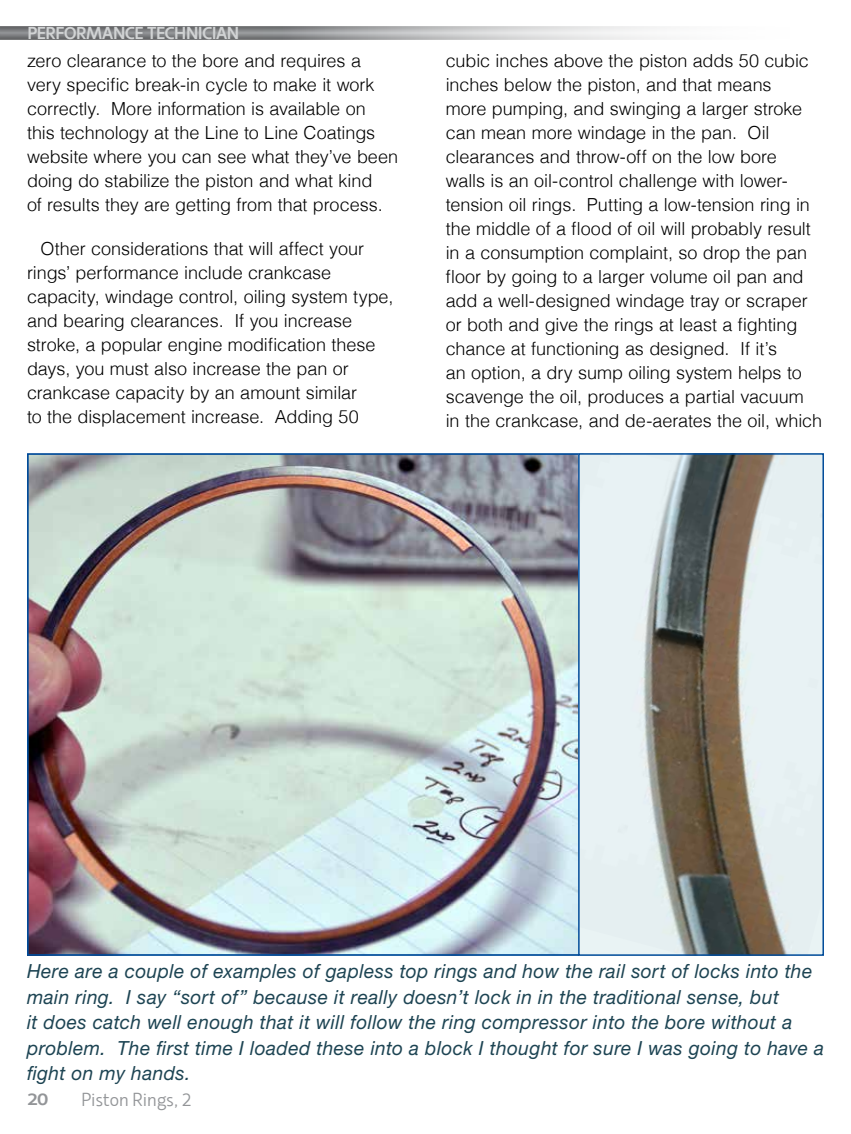
<style>
.page{position:relative;width:851px;height:1134px;background:#fff}
.page>*{position:absolute;margin:0;border:0;box-sizing:border-box;transform-origin:0 0}
.t1{font:italic 19.5px/25.5px "Helvetica Neue";letter-spacing:.02em;color:#1d4453}
.t2{font:300 18px/24px "Helvetica";letter-spacing:-.005em;color:#000}
.t3{font:300 18px "Machinato";letter-spacing:-.03em;color:#939598}
.t4{font:700 16.5px "Machinato";letter-spacing:-.01em;color:#d1d3d4}
.t5{font:700 16.5px "Machinato";color:#939598;scale:1.1 1}
</style>
<div class="page">
<div style="left:0;top:26px;width:825px;height:14px;background:#000;opacity:.5"></div>
<img style="left:30px;top:456px;width:548px;height:497px">
<img style="left:581px;top:456px;width:240px;height:497px">
<div style="left:578px;top:453px;width:246px;height:503px;border:2px solid #004b99"></div>
<p class="t4" style="left:27px;top:22px;width:213px">PERFORMANCE TECHNICIAN</p>
<p class="t2" style="left:27px;top:48px;width:372px">zero clearance to the bore and requires a very specific break-in cycle to make it work correctly. More information is available on<br>this technology at the Line to Line Coatings website where you can see what they’ve been doing do stabilize the piston and what kind<br>of results they are getting from that process.</p>
<p class="t2" style="left:27px;top:237px;width:368px;text-indent:14px">Other considerations that will affect your rings’ performance include crankcase capacity, windage control, oiling system type, and bearing clearances. If you increase stroke, a popular engine modification these days, you must also increase the pan or crankcase capacity by an amount similar<br>to the displacement increase. Adding 50</p>
<p class="t2" style="left:446px;top:48px;width:378px">cubic inches above the piston adds 50 cubic inches below the piston, and that means<br>more pumping, and swinging a larger stroke can mean more windage in the pan. Oil clearances and throw-off on the low bore<br>walls is an oil-control challenge with lower&shy;tension oil rings. Putting a low-tension ring in the middle of a flood of oil will probably result in a consumption complaint, so drop the pan floor by going to a larger volume oil pan and add a well-designed windage tray or scraper or both and give the rings at least a fighting chance at functioning as designed. If it’s<br>an option, a dry sump oiling system helps to scavenge the oil, produces a partial vacuum in the crankcase, and de-aerates the oil, which</p>
<p class="t1" style="left:27px;top:958px;width:798px">Here are a couple of examples of gapless top rings and how the rail sort of locks into the main ring. I say “sort of” because it really doesn’t lock in in the traditional sense, but<br>it does catch well enough that it will follow the ring compressor into the bore without a problem. The first time I loaded these into a block I thought for sure I was going to have a fight on my hands.</p>
<p class="t5" style="left:27px;top:1088px;width:20px">20</p>
<p class="t3" style="left:81px;top:1089px;width:112px">Piston Rings, 2</p>
</div>
